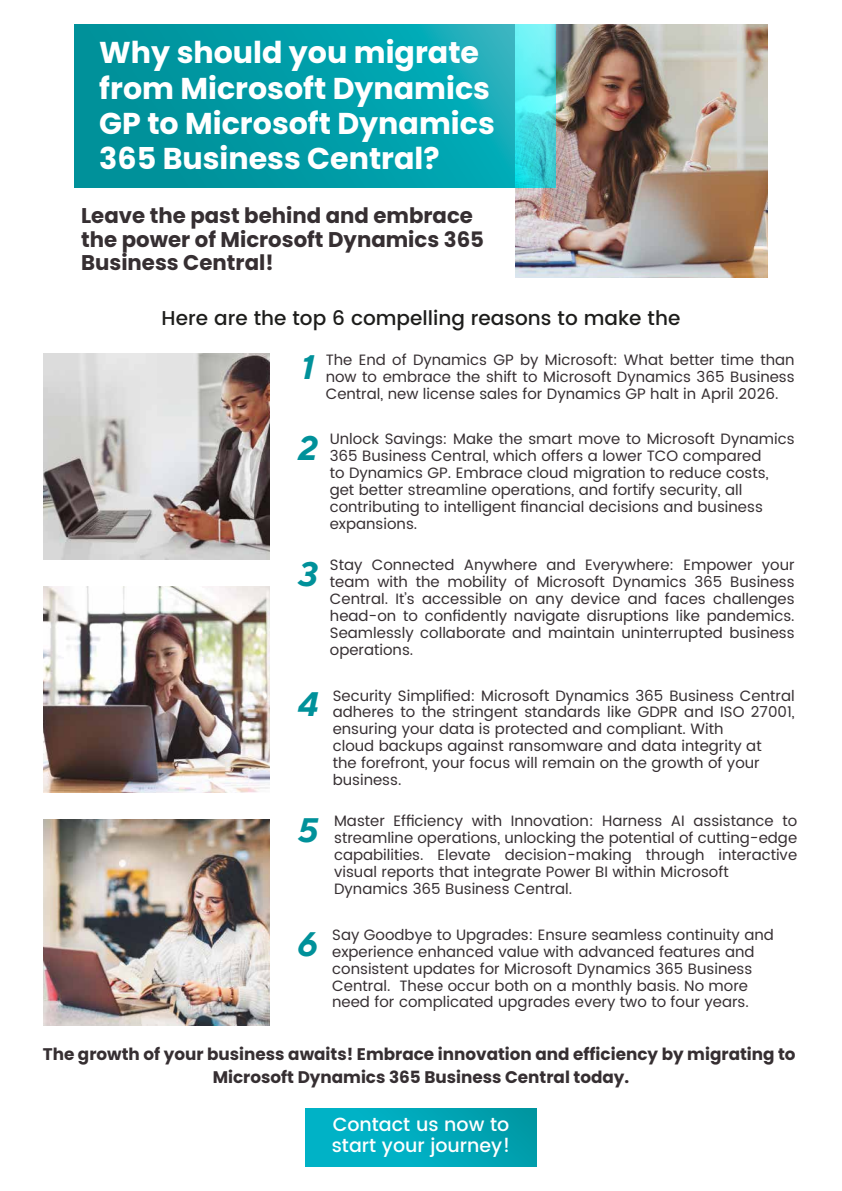
<style>
.page{position:relative;width:842px;height:1191px;background:#fff}
.page>*{position:absolute;margin:0;border:0;box-sizing:border-box;transform-origin:0 0}
.t1{font:italic 700 34px "TT Norms";color:#00919a}
.t2{font:700 30.1px/35.1px "Poppins";color:#fff}
.t3{font:700 21.3px/23.3px "Poppins";color:#362f32}
.t4{font:500 20px "Poppins";color:#1d1d1b}
.t5{font:500 19px/21px "Poppins";color:#fff}
.t6{font:700 16.8px/23.1px "Poppins";color:#362f32;text-align:center}
.t7{font:15px/16.8px "Poppins";color:#362f32}
</style>
<div class="page">
<img style="left:515px;top:25px;width:252px;height:252px">
<svg style="left:74px;top:25px;width:482px;height:162px;background:#09a3ad"></svg>
<img style="left:44px;top:354px;width:225px;height:205px">
<img style="left:44px;top:586px;width:225px;height:206px">
<img style="left:44px;top:819px;width:225px;height:206px">
<div style="left:306px;top:1108px;width:230px;height:58px;background:linear-gradient(to right,#00b8cd,#009caa)"></div>
<h2 class="t2" style="left:99px;top:36px;width:397px">Why should you migrate from Microsoft Dynamics<br>GP to Microsoft Dynamics<br>365 Business Central?</h2>
<h3 class="t3" style="left:81px;top:204px;width:404px">Leave the past behind and embrace the power of Microsoft Dynamics 365<br>Business Central!</h3>
<h3 class="t4" style="left:162px;top:304px;width:520px">Here are the top 6 compelling reasons to make the</h3>
<h1 class="t1" style="left:300px;top:345px;width:15px">1</h1>
<p class="t7" style="left:326px;top:352px;width:470px;text-align:justify">The End of Dynamics GP by Microsoft: What better time than now to embrace the shift to Microsoft Dynamics 365 Business Central, new license sales for Dynamics GP halt in April 2026.</p>
<h1 class="t1" style="left:298px;top:426px;width:21px">2</h1>
<p class="t7" style="left:330px;top:431px;width:466px">Unlock Savings: Make the smart move to Microsoft Dynamics 365 Business Central, which offers a lower TCO compared<br>to Dynamics GP. Embrace cloud migration to reduce costs, get better streamline operations, and fortify security, all contributing to intelligent financial decisions and business expansions.</p>
<h1 class="t1" style="left:298px;top:553px;width:21px">3</h1>
<p class="t7" style="left:330px;top:557px;width:466px;text-align:justify">Stay Connected Anywhere and Everywhere: Empower your team with the mobility of Microsoft Dynamics 365 Business Central. It’s accessible on any device and faces challenges head-on to confidently navigate disruptions like pandemics.<br>Seamlessly collaborate and maintain uninterrupted business operations.</p>
<h1 class="t1" style="left:297px;top:683px;width:22px">4</h1>
<p class="t7" style="left:333px;top:687px;width:463px">Security Simplified: Microsoft Dynamics 365 Business Central adheres to the stringent standards like GDPR and ISO 27001, ensuring your data is protected and compliant. With<br>cloud backups against ransomware and data integrity at<br>the forefront, your focus will remain on the growth of your business.</p>
<h1 class="t1" style="left:297px;top:808px;width:23px">5</h1>
<p class="t7" style="left:334px;top:813px;width:464px">Master Efficiency with Innovation: Harness AI assistance to streamline operations, unlocking the potential of cutting-edge capabilities. Elevate decision-making through interactive visual reports that integrate Power BI within Microsoft Dynamics 365 Business Central.</p>
<h1 class="t1" style="left:297px;top:922px;width:22px">6</h1>
<p class="t7" style="left:332px;top:927px;width:443px">Say Goodbye to Upgrades: Ensure seamless continuity and experience enhanced value with advanced features and consistent updates for Microsoft Dynamics 365 Business Central. These occur both on a monthly basis. No more need for complicated upgrades every two to four years.</p>
<p class="t6" style="left:43px;top:1042px;width:754px">The growth of your business awaits! Embrace innovation and efficiency by migrating to<br>Microsoft Dynamics 365 Business Central today.</p>
<p class="t5" style="left:332px;top:1114px;width:180px">Contact us now to start your journey!</p>
</div>
